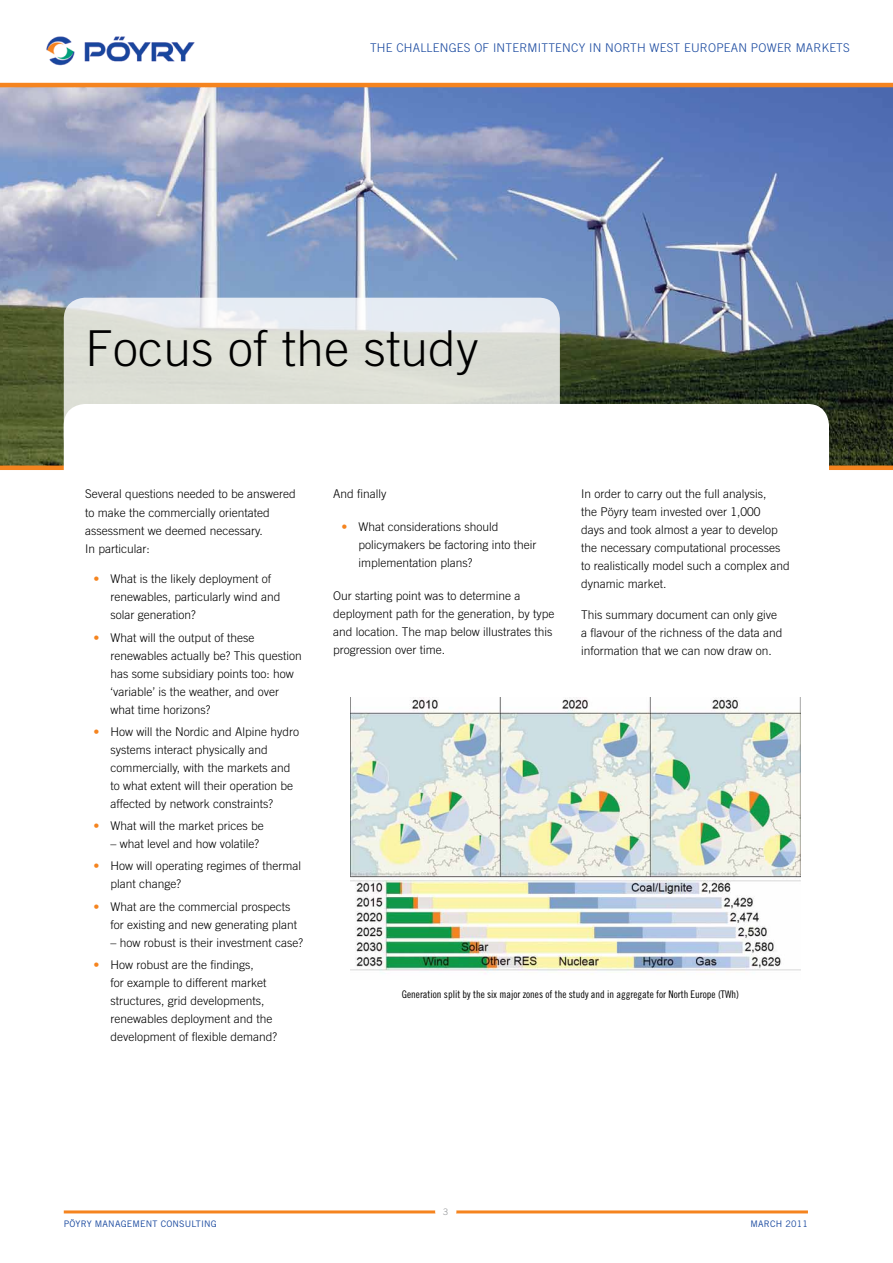
<style>
.page{position:relative;width:893px;height:1263px;background:#fff}
.page>*{position:absolute;margin:0;border:0;box-sizing:border-box;transform-origin:0 0}
.t1{font:300 49.5px "Trade Gothic";letter-spacing:.01em;color:#000}
.t2{font:300 12px/18px "Trade Gothic";color:#000}
.t3{font:300 12px "Trade Gothic";letter-spacing:.02em;color:#17479e}
.t4{font:10.5px "Trade Gothic Cond Eighteen";color:#000}
.t5{font:9px "Trade Gothic";letter-spacing:.02em;color:#17479e}
.t6{font:300 9px "Trade Gothic";color:#939598}
.s1{color:#f5841f}
</style>
<div class="page">
<img style="left:0;top:87px;width:893px;height:378px">
<img style="left:46px;top:36px;width:149px;height:30px">
<hr style="left:0;top:83px;width:893px;height:4px;background:#f5841f">
<div style="left:0;top:465px;width:893px;height:5px;background:#f5841f"></div>
<svg style="left:64px;top:298px;width:496px;height:161px;fill:#dde0d6"></svg>
<div style="left:64px;top:404px;width:765px;height:153px;background:#fff;border-radius:21px"></div>
<img style="left:350px;top:698px;width:450px;height:276px">
<hr style="left:64px;top:1210px;width:744px;height:3px;background:#f5841f">
<div style="left:435px;top:1201px;width:21px;height:21px;background:#fff;border-radius:50%"></div>
<p class="t3" style="left:370px;top:41px;width:135px">The challenges of inte</p>
<p class="t3" style="left:519px;top:41px;width:31px">rmitten</p>
<p class="t3" style="left:571px;top:41px;width:280px">cy in North West European power markets</p>
<h1 class="t1" style="left:85px;top:319px;width:395px">Focus of the study</h1>
<p class="t2" style="left:85px;top:485px;width:212px">Several questions needed to be answered to make the commercially orientated assessment we deemed necessary.<br>I n particular:</p>
<p class="t2" style="left:111px;top:570px;width:172px;text-indent:-17px"><span class="s1">•</span> What is the likely deployment of renewables, particularly wind and solar generation?</p>
<p class="t2" style="left:111px;top:628px;width:193px;text-indent:-17px"><span class="s1">•</span> What will the output of these renewables actually be? This question has some subsidiary points too: how ‘variable’ is the weather, and over what time horizons?</p>
<p class="t2" style="left:111px;top:722px;width:190px;text-indent:-17px"><span class="s1">•</span> How will the Nordic and Alpine hydro systems interact physically and commercially, with the markets and to what extent will their operation be affected by network constraints?</p>
<p class="t2" style="left:94px;top:817px;width:172px"><span class="s1">•</span> What will the market prices be</p>
<p class="t2" style="left:111px;top:835px;width:150px">– what level and how volatile?</p>
<p class="t2" style="left:111px;top:857px;width:192px;text-indent:-17px"><span class="s1">•</span> H ow will operating regimes of thermal plant change?</p>
<p class="t2" style="left:111px;top:897px;width:188px;text-indent:-17px"><span class="s1">•</span> What are the commercial prospects for existing and new generating plant</p>
<p class="t2" style="left:111px;top:933px;width:194px">– how robust is their investment case?</p>
<p class="t2" style="left:111px;top:955px;width:168px;text-indent:-17px"><span class="s1">•</span> How robust are the findings,<br>for example to different market structures, grid developments, renewables deployment and the development of flexible demand?</p>
<p class="t2" style="left:333px;top:485px;width:55px">And finally</p>
<p class="t2" style="left:359px;top:518px;width:180px;text-indent:-17px"><span class="s1">•</span> What considerations should policymakers be factoring into their implementation plans?</p>
<p class="t2" style="left:333px;top:587px;width:223px">Our starting point was to determine a deployment path for the generation, by type and location. The map below illustrates this progression over time.</p>
<p class="t2" style="left:581px;top:485px;width:210px">I n order to carry out the full analysis,<br>the Pöyry team invested over 1,000<br>days and took almost a year to develop the necessary computational processes to realistically model such a complex and dynamic market.</p>
<p class="t2" style="left:581px;top:606px;width:203px">This summary document can only give a flavour of the richness of the data and information that we can now draw on.</p>
<p class="t4" style="left:402px;top:988px;width:339px">Generation split by the six major zones of the study and in aggregate for North Europe (TWh)</p>
<p class="t6" style="left:443px;top:1206px;width:7px">3</p>
<p class="t5" style="left:64px;top:1219px;width:13px">PÖYRY</p>
<p class="t5" style="left:95px;top:1219px;width:124px">MANAGEM ENT CONSU LTING</p>
<p class="t5" style="left:751px;top:1219px;width:59px">MARCH 2011</p>
</div>
